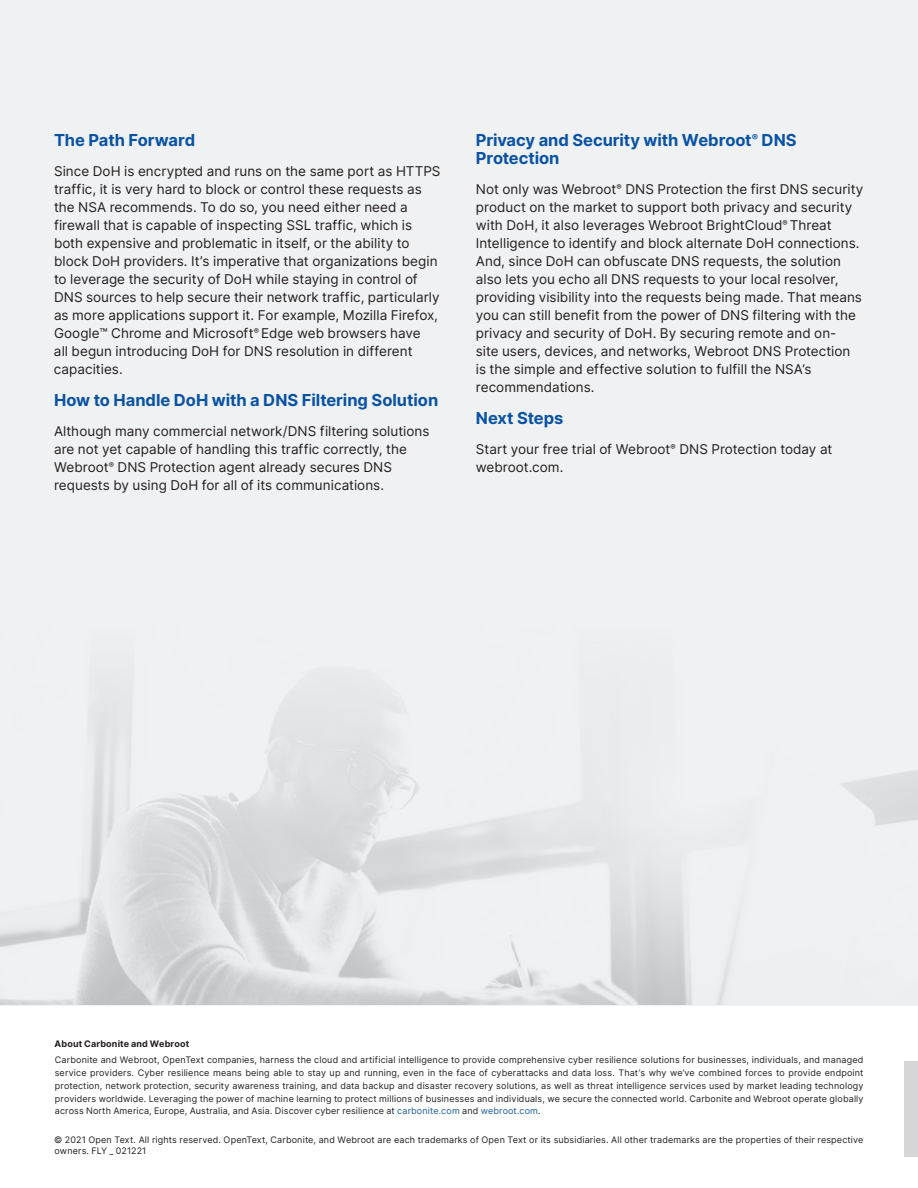
<style>
.page{position:relative;width:918px;height:1188px;background:#fff}
.page>*{position:absolute;margin:0;border:0;box-sizing:border-box;transform-origin:0 0}
.Subhead_Level_2{font:700 16.5px/18px "Inter";letter-spacing:-.005em;color:#0953a5}
.Body_-_copy{font:13.5px/18px "Inter";letter-spacing:.005em;color:#231f20}
.Boilerplate_-_copyri{font:9px/12.8px "Inter";letter-spacing:.015em;color:#231f20;text-align:justify}
.t1{font:700 9px "Inter";letter-spacing:.015em;color:#231f20}
.s1{color:#175d9e}
</style>
<div class="page">
<div style="left:904px;top:1062px;width:14px;height:95px;background:#d6d6d9"></div>
<div style="left:0;top:0;width:918px;height:1005px;background:#f0f1f2"></div>
<img style="left:0;top:696px;width:918px;height:308px">
<p class="Subhead_Level_2" style="left:54px;top:131px;width:143px">The Path Forward</p>
<p class="Body_-_copy" style="left:54px;top:162px;width:388px">Since DoH is encrypted and runs on the same port as HTTPS traffic, it is very hard to block or control these requests as the NSA recommends. To do so, you need either need a firewall that is capable of inspecting SSL traffic, which is both expensive and problematic in itself, or the ability to block DoH providers. It’s imperative that organizations begin to leverage the security of DoH while staying in control of DNS sources to help secure their network traffic, particularly as more applications support it. For example, Mozilla Firefox, Google™ Chrome and Microsoft<sup>®</sup> Edge web browsers have<br>all begun introducing DoH for DNS resolution in different capacities.</p>
<p class="Subhead_Level_2" style="left:54px;top:391px;width:386px">How to Handle DoH with a DNS Filtering Solution</p>
<p class="Body_-_copy" style="left:54px;top:422px;width:377px">Although many commercial network/DNS filtering solutions are not yet capable of handling this traffic correctly, the Webroot<sup>®</sup> DNS Protection agent already secures DNS requests by using DoH for all of its communications.</p>
<p class="Subhead_Level_2" style="left:476px;top:131px;width:322px">Privacy and Security with Webroot<sup>®</sup> DNS<br>Protection</p>
<p class="Body_-_copy" style="left:476px;top:180px;width:389px">Not only was Webroot<sup>®</sup> DNS Protection the first DNS security product on the market to support both privacy and security with DoH, it also leverages Webroot BrightCloud<sup>®</sup> Threat Intelligence to identify and block alternate DoH connections.<br>And, since DoH can obfuscate DNS requests, the solution also lets you echo all DNS requests to your local resolver, providing visibility into the requests being made. That means you can still benefit from the power of DNS filtering with the privacy and security of DoH. By securing remote and on-<br>site users, devices, and networks, Webroot DNS Protection is the simple and effective solution to fulfill the NSA’s recommendations.</p>
<p class="Subhead_Level_2" style="left:476px;top:409px;width:89px">Next Steps</p>
<p class="Body_-_copy" style="left:476px;top:440px;width:358px">Start your free trial of Webroot<sup>®</sup> DNS Protection today at webroot.com.</p>
<p class="t1" style="left:55px;top:1037px;width:136px">About Carbonite and Webroot</p>
<p class="Boilerplate_-_copyri" style="left:55px;top:1053px;width:810px">Carbonite and Webroot, OpenText companies, harness the cloud and artificial intelligence to provide comprehensive cyber resilience solutions for businesses, individuals, and managed service providers. Cyber resilience means being able to stay up and running, even in the face of cyberattacks and data loss. That’s why we’ve combined forces to provide endpoint protection, network protection, security awareness training, and data backup and disaster recovery solutions, as well as threat intelligence services used by market leading technology providers worldwide. Leveraging the power of machine learning to protect millions of businesses and individuals, we secure the connected world. Carbonite and Webroot operate globally across North America, Europe, Australia, and Asia. Discover cyber resilience at <span class="s1">carbonite.com</span> and <span class="s1">webroot.com</span>.</p>
<p class="Boilerplate_-_copyri" style="left:54px;top:1134px;width:811px;line-height:10.8px">© 2021 Open Text. All rights reserved. OpenText, Carbonite, and Webroot are each trademarks of Open Text or its subsidiaries. All other trademarks are the properties of their respective owners. FLY _ 021221</p>
</div>
